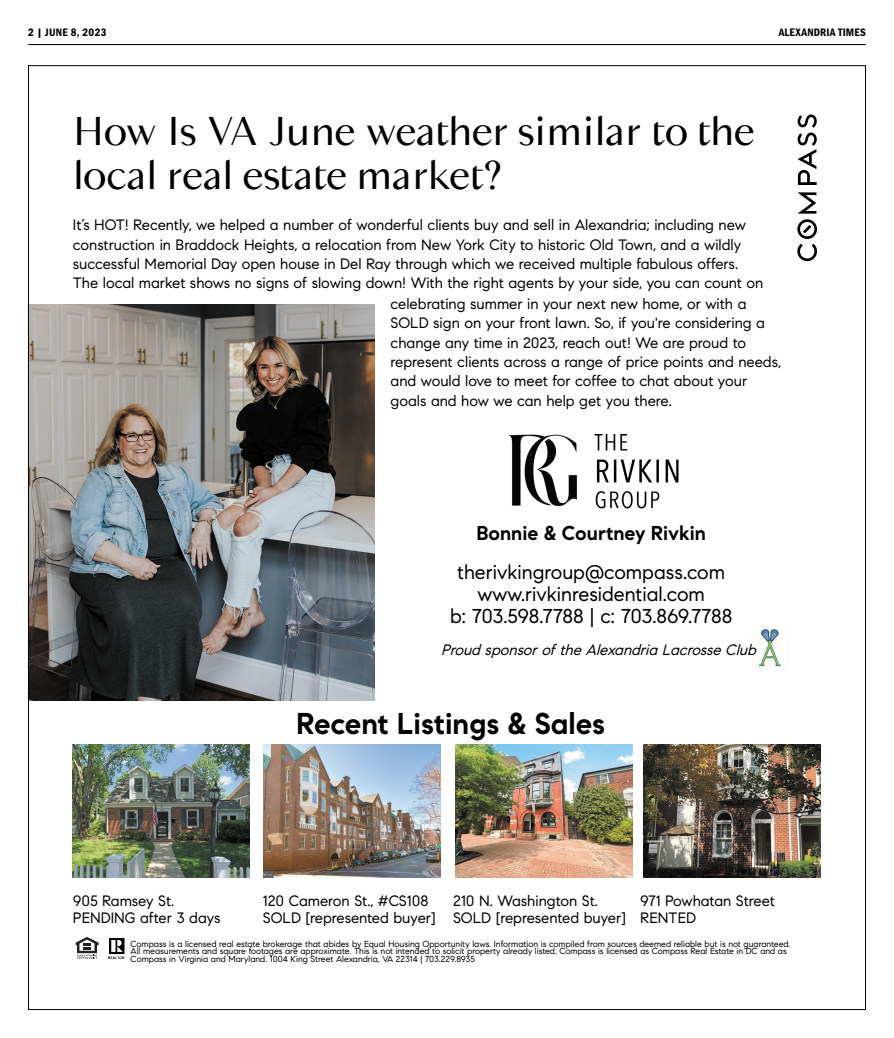
<style>
.page{position:relative;width:894px;height:1038px;background:#fff}
.page>*{position:absolute;margin:0;border:0;box-sizing:border-box;transform-origin:0 0}
.t1{font:40px/44px "Compass No Serif Regular";letter-spacing:-.015em;color:#000}
.t2{font:700 30px "Compass Sans";color:#000}
.t3{font:20px/38.4px "Compass Sans";color:#000;text-align:center}
.t4{font:15px/19.5px "Compass Sans";color:#000}
.t5{font:italic 15px "Compass Sans";color:#000}
.t6{font:11.25px "Franklin Gothic URW Con Dem";letter-spacing:.025em;color:#000}
.t7{font:8.75px/7.5px "Compass Sans";color:#000}
.s1{font-weight:700}
</style>
<div class="page">
<hr style="left:28px;top:44px;width:837px;height:1px;background:#000">
<img style="left:759px;top:629px;width:25px;height:38px">
<img style="left:30px;top:305px;width:344px;height:395px">
<img style="left:509px;top:434px;width:170px;height:75px">
<svg style="left:797px;top:192px;width:19px;height:69px"></svg>
<svg style="left:797px;top:114px;width:19px;height:71px"></svg>
<img style="left:73px;top:745px;width:176px;height:133px">
<img style="left:263px;top:745px;width:177px;height:133px">
<img style="left:455px;top:745px;width:177px;height:133px">
<img style="left:643px;top:745px;width:177px;height:133px">
<svg style="left:108px;top:938px;width:18px;height:21px"></svg>
<svg style="left:76px;top:937px;width:22px;height:22px"></svg>
<p class="t6" style="left:28px;top:24px;width:80px">2 | JUNE 8, 2023</p>
<p class="t6" style="left:778px;top:24px;width:89px">ALEXANDRIA TIMES</p>
<p class="t1" style="left:73px;top:108px;width:682px">How Is VA June weather similar to the local real estate market?</p>
<p class="t4" style="left:73px;top:215px;width:691px">It’s HOT! Recently, we helped a number of wonderful clients buy and sell in Alexandria; including new construction in Braddock Heights, a relocation from New York City to historic Old Town, and a wildly successful Memorial Day open house in Del Ray through which we received multiple fabulous offers.<br>The local market shows no signs of slowing down! With the right agents by your side, you can count on</p>
<p class="t4" style="left:390px;top:293px;width:392px">celebrating summer in your next new home, or with a SOLD sign on your front lawn. So, if you're considering a change any time in 2023, reach out! We are proud to represent clients across a range of price points and needs, and would love to meet for coffee to chat about your goals and how we can help get you there.</p>
<p class="t3" style="left:457px;top:514px;width:269px"><span class="s1">Bonnie &amp; Courtney Rivkin </span>therivkingroup@compass.com</p>
<p class="t3" style="left:450px;top:583px;width:283px;line-height:21.5px">www.rivkinresidential.com<br>b: 703.598.7788 | c: 703.869.7788</p>
<p class="t5" style="left:441px;top:641px;width:320px">Proud sponsor of the Alexandria Lacrosse Club</p>
<p class="t2" style="left:296px;top:705px;width:310px">Recent Listings &amp; Sales</p>
<p class="t4" style="left:73px;top:892px;width:149px;line-height:16.9px">905 Ramsey St.<br>PENDING after 3 days</p>
<p class="t4" style="left:263px;top:892px;width:174px;line-height:16.9px">120 Cameron St., #CS108<br>SOLD [represented buyer]</p>
<p class="t4" style="left:453px;top:892px;width:174px;line-height:16.9px">210 N. Washington St.<br>SOLD [represented buyer]</p>
<p class="t4" style="left:640px;top:892px;width:136px;line-height:16.9px">971 Powhatan Street<br>RENTED</p>
<p class="t7" style="left:130px;top:940px;width:661px">Compass is a licensed real estate brokerage that abides by Equal Housing Opportunity laws. Information is compiled from sources deemed reliable but is not guaranteed.<br>All measurements and square footages are approximate. This is not intended to solicit property already listed. Compass is licensed as Compass Real Estate in DC and as<br>Compass in Virginia and Maryland. 1004 King Street Alexandria, VA 22314 | 703.229.8935</p>
</div>
